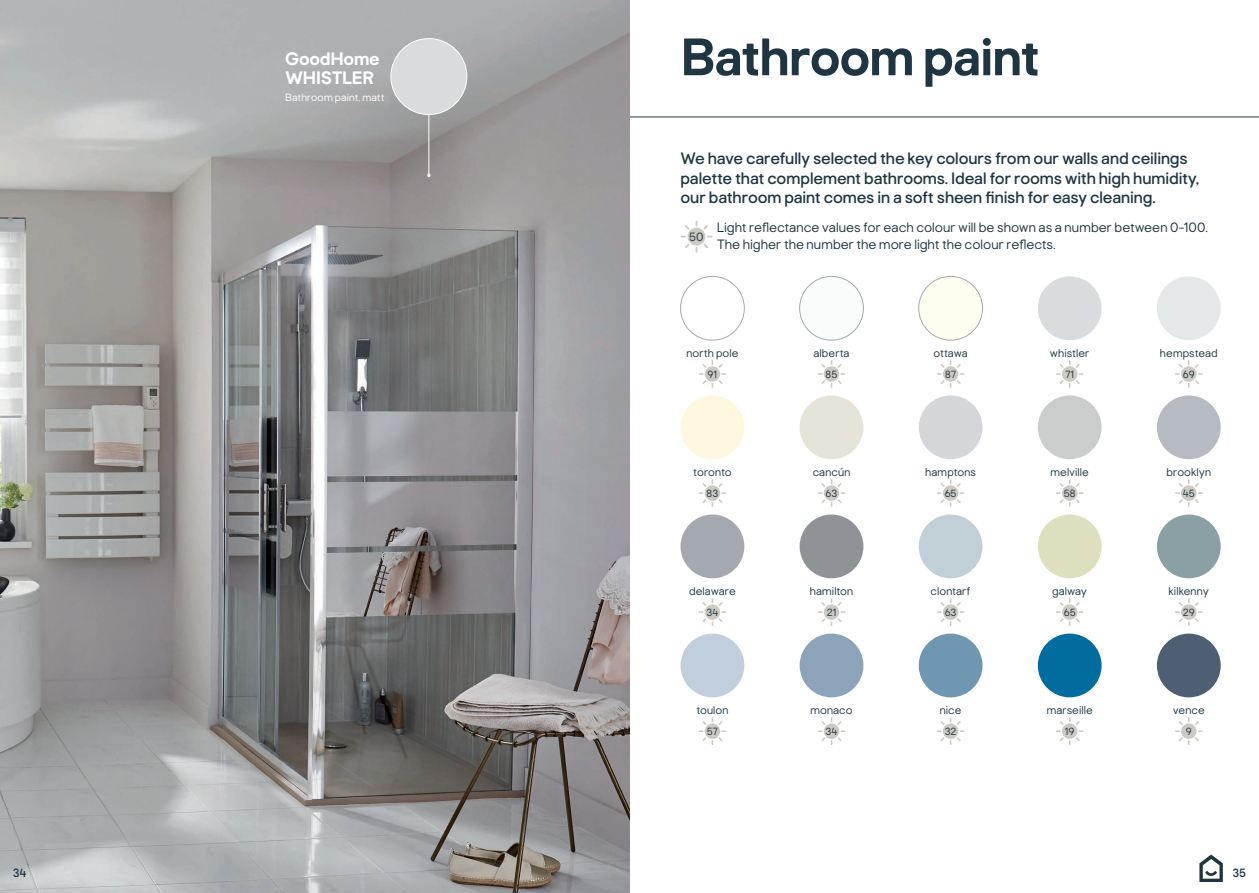
<style>
.page{position:relative;width:1259px;height:893px;background:#fff}
.page>*{position:absolute;margin:0;border:0;box-sizing:border-box;transform-origin:0 0}
.Page_title{font:700 52.5px "Good Home";letter-spacing:-.025em;color:#1f3642}
.Body_copy{font:700 18px "Good Home";letter-spacing:-.02em;color:#fff}
.Intro_copy{font:16.5px/19.5px "Good Home";letter-spacing:-.01em;color:#1f3642}
.Body_copy-2{font:300 13.5px/16.5px "Good Home";color:#1f3642}
.t1{font:12px "Good Home";color:#1f3642}
.Colour_names{font:300 12px "Good Home";color:#1f3642}
.Small_text{font:300 11.25px "Good Home";letter-spacing:.005em;color:#1f3642}
.Small_text-2{font:300 11.25px "Good Home";letter-spacing:-.015em;color:#1f3642}
.Small_text-3{font:300 10.5px "Good Home";letter-spacing:.005em;color:#fff}
.Colour_names-2{font:300 10.35px "Good Home";color:#1f3642}
</style>
<div class="page">
<hr style="left:629px;top:117px;width:630px;height:1px;background:#1f3642">
<img style="left:0;top:0;width:629px;height:893px">
<div style="left:680px;top:276px;width:64px;height:64px;border:1px solid #a8a9ad;border-radius:50%"></div>
<div style="left:680px;top:395px;width:64px;height:64px;background:#fef8df;border-radius:50%"></div>
<div style="left:680px;top:514px;width:64px;height:64px;background:#a4a8af;border-radius:50%"></div>
<div style="left:680px;top:634px;width:64px;height:63px;background:#c1cfdc;border-radius:50%"></div>
<div style="left:799px;top:276px;width:64px;height:64px;background:#f9fcfa;border-radius:50%"></div>
<div style="left:799px;top:276px;width:64px;height:64px;border:1px solid #a8a9ad;border-radius:50%"></div>
<div style="left:799px;top:395px;width:64px;height:64px;background:#e6e4d9;border-radius:50%"></div>
<div style="left:799px;top:514px;width:64px;height:64px;background:#8f9397;border-radius:50%"></div>
<div style="left:799px;top:634px;width:64px;height:63px;background:#8ca3ba;border-radius:50%"></div>
<div style="left:918px;top:276px;width:64px;height:64px;background:#fffdf0;border-radius:50%"></div>
<div style="left:918px;top:276px;width:64px;height:64px;border:1px solid #a8a9ad;border-radius:50%"></div>
<div style="left:918px;top:395px;width:64px;height:64px;background:#d3d7da;border-radius:50%"></div>
<div style="left:918px;top:514px;width:64px;height:64px;background:#c1cfd7;border-radius:50%"></div>
<div style="left:918px;top:634px;width:64px;height:63px;background:#7097b1;border-radius:50%"></div>
<div style="left:1037px;top:276px;width:64px;height:64px;background:#dadbde;border-radius:50%"></div>
<div style="left:1037px;top:395px;width:64px;height:64px;background:#cbcdcd;border-radius:50%"></div>
<div style="left:1037px;top:514px;width:64px;height:64px;background:#dddfbf;border-radius:50%"></div>
<div style="left:1037px;top:634px;width:64px;height:63px;background:#006d9e;border-radius:50%"></div>
<div style="left:1157px;top:276px;width:63px;height:64px;background:#e4e8e8;border-radius:50%"></div>
<div style="left:1157px;top:395px;width:63px;height:64px;background:#b5bbc0;border-radius:50%"></div>
<div style="left:1157px;top:514px;width:63px;height:64px;background:#8ba0a4;border-radius:50%"></div>
<div style="left:1157px;top:634px;width:63px;height:63px;background:#4e5f73;border-radius:50%"></div>
<div style="left:391px;top:39px;width:76px;height:76px;background:#dadbde;border-radius:50%"></div>
<div style="left:390px;top:38px;width:77px;height:77px;border:1px solid #fff;border-radius:50%"></div>
<hr style="left:428px;top:115px;width:1px;height:60px;background:#fff">
<svg style="left:698px;top:360px;width:28px;height:28px"></svg>
<svg style="left:698px;top:479px;width:28px;height:28px"></svg>
<svg style="left:698px;top:598px;width:28px;height:28px"></svg>
<svg style="left:698px;top:717px;width:28px;height:28px"></svg>
<svg style="left:818px;top:360px;width:27px;height:28px"></svg>
<svg style="left:818px;top:479px;width:27px;height:28px"></svg>
<svg style="left:818px;top:598px;width:27px;height:28px"></svg>
<svg style="left:817px;top:717px;width:28px;height:28px"></svg>
<div style="left:943px;top:366px;width:15px;height:16px;background:#cdcac3;border-radius:50%"></div>
<svg style="left:937px;top:364px;width:7px;height:20px"></svg>
<svg style="left:950px;top:360px;width:14px;height:28px"></svg>
<div style="left:943px;top:485px;width:15px;height:16px;background:#cdcac3;border-radius:50%"></div>
<svg style="left:937px;top:483px;width:7px;height:20px"></svg>
<svg style="left:950px;top:479px;width:14px;height:28px"></svg>
<div style="left:943px;top:604px;width:15px;height:16px;background:#cdcac3;border-radius:50%"></div>
<svg style="left:937px;top:602px;width:7px;height:20px"></svg>
<svg style="left:950px;top:598px;width:14px;height:28px"></svg>
<div style="left:943px;top:723px;width:15px;height:16px;background:#cdcac3;border-radius:50%"></div>
<svg style="left:937px;top:721px;width:7px;height:20px"></svg>
<svg style="left:950px;top:717px;width:14px;height:28px"></svg>
<div style="left:1062px;top:366px;width:15px;height:16px;background:#cdcac3;border-radius:50%"></div>
<svg style="left:1056px;top:364px;width:7px;height:20px"></svg>
<svg style="left:1069px;top:360px;width:14px;height:28px"></svg>
<div style="left:1062px;top:485px;width:15px;height:16px;background:#cdcac3;border-radius:50%"></div>
<svg style="left:1056px;top:483px;width:7px;height:20px"></svg>
<svg style="left:1069px;top:479px;width:14px;height:28px"></svg>
<div style="left:1062px;top:604px;width:15px;height:16px;background:#cdcac3;border-radius:50%"></div>
<svg style="left:1056px;top:602px;width:7px;height:20px"></svg>
<svg style="left:1069px;top:598px;width:14px;height:28px"></svg>
<div style="left:1062px;top:723px;width:15px;height:16px;background:#cdcac3;border-radius:50%"></div>
<svg style="left:1056px;top:721px;width:7px;height:20px"></svg>
<svg style="left:1069px;top:717px;width:14px;height:28px"></svg>
<div style="left:1181px;top:366px;width:15px;height:16px;background:#cdcac3;border-radius:50%"></div>
<svg style="left:1175px;top:364px;width:7px;height:20px"></svg>
<svg style="left:1188px;top:360px;width:14px;height:28px"></svg>
<div style="left:1181px;top:485px;width:15px;height:16px;background:#cdcac3;border-radius:50%"></div>
<svg style="left:1175px;top:483px;width:7px;height:20px"></svg>
<svg style="left:1188px;top:479px;width:14px;height:28px"></svg>
<div style="left:1181px;top:604px;width:15px;height:16px;background:#cdcac3;border-radius:50%"></div>
<svg style="left:1175px;top:602px;width:7px;height:20px"></svg>
<svg style="left:1188px;top:598px;width:14px;height:28px"></svg>
<div style="left:1181px;top:723px;width:15px;height:16px;background:#cdcac3;border-radius:50%"></div>
<svg style="left:1175px;top:721px;width:7px;height:20px"></svg>
<svg style="left:1188px;top:717px;width:14px;height:28px"></svg>
<div style="left:687px;top:228px;width:18px;height:18px;background:#cdcac3;border-radius:50%"></div>
<svg style="left:703px;top:225px;width:5px;height:5px"></svg>
<svg style="left:1199px;top:855px;width:23px;height:27px"></svg>
<p class="Body_copy" style="left:285px;top:48px;width:96px">GoodHome</p>
<p class="Body_copy" style="left:285px;top:68px;width:90px">WHISTLER</p>
<p class="Small_text-3" style="left:285px;top:91px;width:101px">Bathroom paint, matt</p>
<p class="Page_title" style="left:680px;top:26px;width:361px">Bathroom paint</p>
<p class="Intro_copy" style="left:680px;top:149px;width:520px">We have carefully selected the key colours from our walls and ceilings palette that complement bathrooms. Ideal for rooms with high humidity, our bathroom paint comes in a soft sheen finish for easy cleaning.</p>
<p class="Body_copy-2" style="left:716px;top:220px;width:492px">Light reflectance values for each colour will be shown as a number between 0-100.<br>The higher the number the more light the colour reflects.</p>
<p class="Colour_names" style="left:689px;top:230px;width:16px">50</p>
<p class="Small_text" style="left:686px;top:347px;width:54px">north pole</p>
<p class="Small_text" style="left:813px;top:347px;width:37px">alberta</p>
<p class="Small_text" style="left:933px;top:347px;width:36px">ottawa</p>
<p class="Small_text" style="left:1050px;top:347px;width:41px">whistler</p>
<p class="Small_text" style="left:1160px;top:347px;width:59px">hempstead</p>
<p class="Colour_names-2" style="left:707px;top:368px;width:11px">91</p>
<p class="Colour_names-2" style="left:825px;top:368px;width:13px">85</p>
<p class="Colour_names-2" style="left:945px;top:368px;width:12px">87</p>
<p class="Colour_names-2" style="left:1065px;top:368px;width:11px">71</p>
<p class="Colour_names-2" style="left:1183px;top:368px;width:13px">69</p>
<p class="Small_text-2" style="left:693px;top:466px;width:40px">toronto</p>
<p class="Small_text" style="left:812px;top:466px;width:39px">cancún</p>
<p class="Small_text" style="left:925px;top:466px;width:52px">hamptons</p>
<p class="Small_text" style="left:1050px;top:466px;width:40px">melville</p>
<p class="Small_text" style="left:1166px;top:466px;width:46px">brooklyn</p>
<p class="Colour_names-2" style="left:706px;top:487px;width:13px">83</p>
<p class="Colour_names-2" style="left:825px;top:487px;width:13px">63</p>
<p class="Colour_names-2" style="left:944px;top:487px;width:13px">65</p>
<p class="Colour_names-2" style="left:1064px;top:487px;width:13px">58</p>
<p class="Colour_names-2" style="left:1182px;top:487px;width:13px">45</p>
<p class="Small_text" style="left:689px;top:585px;width:48px">delaware</p>
<p class="Small_text" style="left:810px;top:585px;width:45px">hamilton</p>
<p class="Small_text" style="left:930px;top:585px;width:42px">clontarf</p>
<p class="Small_text" style="left:1052px;top:585px;width:36px">galway</p>
<p class="Small_text" style="left:1168px;top:585px;width:42px">kilkenny</p>
<p class="Colour_names-2" style="left:706px;top:606px;width:13px">34</p>
<p class="Colour_names-2" style="left:826px;top:606px;width:11px">21</p>
<p class="Colour_names-2" style="left:944px;top:606px;width:13px">63</p>
<p class="Colour_names-2" style="left:1063px;top:606px;width:13px">65</p>
<p class="Colour_names-2" style="left:1182px;top:606px;width:13px">29</p>
<p class="Small_text" style="left:696px;top:704px;width:34px">toulon</p>
<p class="Small_text" style="left:810px;top:704px;width:44px">monaco</p>
<p class="Small_text" style="left:939px;top:704px;width:23px">nice</p>
<p class="Small_text" style="left:1046px;top:704px;width:48px">marseille</p>
<p class="Small_text" style="left:1173px;top:704px;width:33px">vence</p>
<p class="Colour_names-2" style="left:707px;top:725px;width:13px">57</p>
<p class="Colour_names-2" style="left:825px;top:725px;width:13px">34</p>
<p class="Colour_names-2" style="left:944px;top:725px;width:13px">32</p>
<p class="Colour_names-2" style="left:1065px;top:725px;width:11px">19</p>
<p class="Colour_names-2" style="left:1185px;top:725px;width:7px">9</p>
<p class="t1" style="left:13px;top:865px;width:15px">34</p>
<p class="t1" style="left:1232px;top:865px;width:15px">35</p>
</div>
